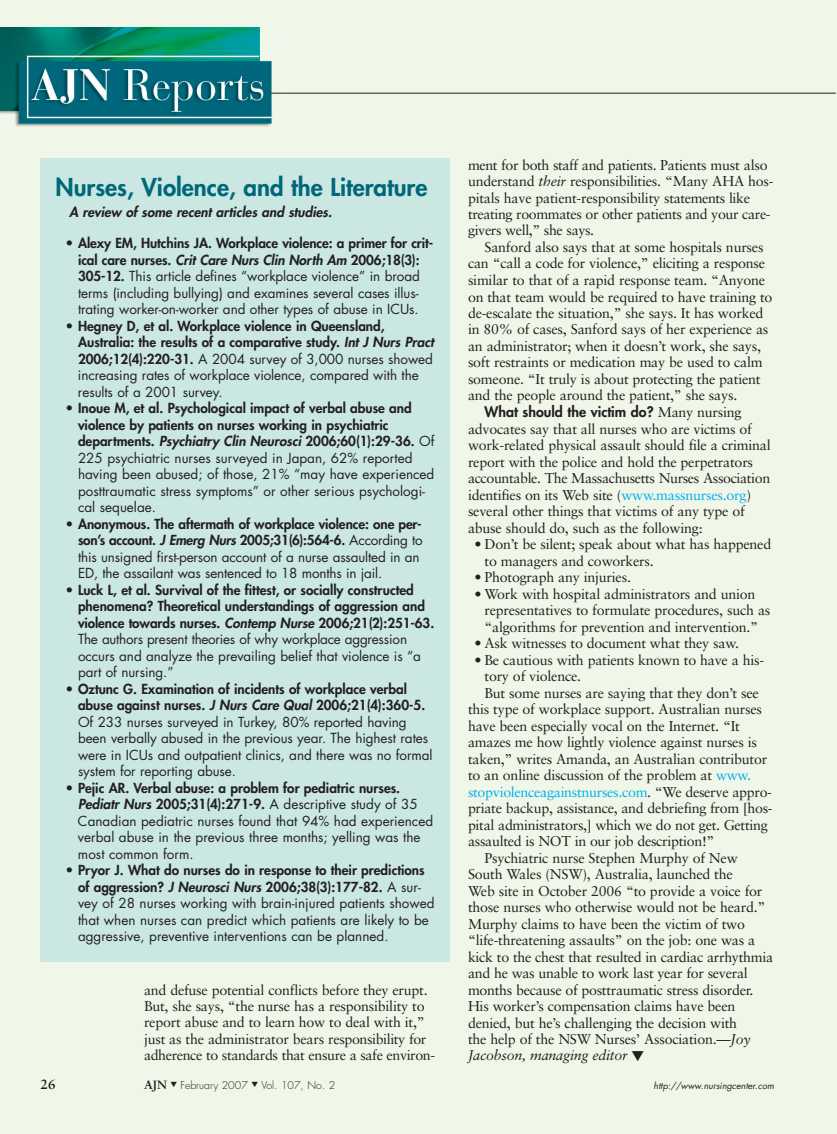
<style>
.page{position:relative;width:837px;height:1134px;background:#f1f7e8}
.page>*{position:absolute;margin:0;border:0;box-sizing:border-box;transform-origin:0 0}
.t1{font:800 24px "Futura";color:#00677a}
.t2{font:14.25px/16.5px "Sabon";letter-spacing:-.015em;color:#231f20}
.t3{font:14.25px "Sabon";letter-spacing:-.02em;color:#00aeef}
.t4{font:800 14.25px "Futura";color:#231f20}
.t5{font:italic 14.25px "Sabon";letter-spacing:-.015em;color:#231f20}
.t6{font:13.5px/16.5px "Futura";letter-spacing:-.005em;color:#231f20}
.t7{font:800 13.5px/16.5px "Futura";color:#231f20}
.t8{font:italic 800 13.5px "Futura";color:#231f20}
.t9{font:700 13.5px "Sabon";color:#231f20}
.t10{font:300 10.5px "Futura";color:#231f20}
.t11{font:italic 9px "Futura";color:#231f20}
.s1{font-weight:800}
.s2{font-weight:800;font-style:italic}
.s3{font-weight:400}
.s4{font-style:italic}
.s5{font-family:"Sabon";font-weight:400}
.s6{color:#00aeef}
.s7{color:#231f20}
.s8{font-family:"Sabon";font-weight:700;font-size:12px}
</style>
<div class="page">
<div style="left:40px;top:158px;width:410px;height:803px;background:#cae7e1"></div>
<img style="left:0;top:28px;width:285px;height:99px">
<hr style="left:271px;top:93px;width:565px;height:1px;background:#231f20">
<h1 class="t1" style="left:56px;top:175px;width:373px">Nurses, Violence, and the Literature</h1>
<p class="t8" style="left:69px;top:205px;width:265px">A review of some recent articles and studies.</p>
<p class="t6" style="left:66px;top:236px;width:369px;text-align:center">• <span class="s1">Alexy EM, Hutchins JA. Workplace violence: a primer for crit&shy;ical care nurses.</span> <span class="s2">Crit Care Nurs Clin North Am</span> <span class="s1">2006;18(3):<br>305-12.</span> This article defines “workplace violence” in broad terms (including bullying) and examines several cases illus&shy;trating worker-on-worker and other types of abuse in ICUs.</p>
<p class="t6" style="left:78px;top:319px;width:357px;text-indent:-12px">• <span class="s1">Hegney D, et al. Workplace violence in Queensland, Australia: the results of a comparative study.</span> <span class="s2">Int J Nurs Pract </span><span class="s1">2006;12(4):220-31.</span> A 2004 survey of 3,000 nurses showed increasing rates of workplace violence, compared with the results of a 2001 survey.</p>
<p class="t6" style="left:78px;top:401px;width:358px;text-indent:-12px">• <span class="s1">Inoue M, et al. Psychological impact of verbal abuse and violence by patients on nurses working in psychiatric departments.</span> <span class="s2">Psychiatry Clin Neurosci</span> <span class="s1">2006;60(1):29-36.</span> Of 225 psychiatric nurses surveyed in Japan, 62% reported having been abused; of those, 21% “may have experienced posttraumatic stress symptoms” or other serious psychologi&shy;cal sequelae.</p>
<p class="t6" style="left:78px;top:517px;width:346px;text-indent:-12px">• <span class="s1">Anonymous. The aftermath of workplace violence: one per&shy;son’s account.</span> <span class="s2">J Emerg Nurs</span> <span class="s1">2005;31(6):564-6.</span> According to this unsigned first-person account of a nurse assaulted in an ED, the assailant was sentenced to 18 months in jail.</p>
<p class="t7" style="left:78px;top:583px;width:358px;text-indent:-12px"><span class="s3">•</span> Luck L, et al. Survival of the fittest, or socially constructed phenomena? Theoretical understandings of aggression and violence towards nurses. <span class="s4">Contemp Nurse</span> 2006;21(2):251-63.<br><span class="s3">The authors present theories of why workplace aggression occurs and analyze the prevailing belief that violence is “a part of nursing.”</span></p>
<p class="t6" style="left:78px;top:682px;width:356px;text-indent:-12px">• <span class="s1">Oztunc G. Examination of incidents of workplace verbal abuse against nurses.</span> <span class="s2">J Nurs Care Qual</span> <span class="s1">2006;21(4):360-5.<br></span>Of 233 nurses surveyed in Turkey, 80% reported having been verbally abused in the previous year. The highest rates were in ICUs and outpatient clinics, and there was no formal system for reporting abuse.</p>
<p class="t6" style="left:78px;top:781px;width:357px;text-indent:-12px">• <span class="s1">Pejic AR. Verbal abuse: a problem for pediatric nurses.<br></span><span class="s2">Pediatr Nurs</span> <span class="s1">2005;31(4):271-9.</span> A descriptive study of 35<br>Canadian pediatric nurses found that 94% had experienced verbal abuse in the previous three months; yelling was the most common form.</p>
<p class="t6" style="left:78px;top:863px;width:358px;text-indent:-12px">• <span class="s1">Pryor J. What do nurses do in response to their predictions of aggression?</span> <span class="s2">J Neurosci Nurs</span> <span class="s1">2006;38(3):177-82.</span> A sur&shy;vey of 28 nurses working with brain-injured patients showed that when nurses can predict which patients are likely to be aggressive, preventive interventions can be planned.</p>
<p class="t2" style="left:144px;top:982px;width:293px">and defuse potential conflicts before they erupt.<br>But, she says, “the nurse has a responsibility to report abuse and to learn how to deal with it,” just as the administrator bears responsibility for adherence to standards that ensure a safe environ-</p>
<p class="t2" style="left:468px;top:157px;width:307px">ment for both staff and patients. Patients must also understand <span class="s4">their</span> responsibilities. “Many AHA hos&shy;pitals have patient-responsibility statements like treating roommates or other patients and your care&shy;givers well,” she says.</p>
<p class="t2" style="left:468px;top:240px;width:306px;text-indent:16px">Sanford also says that at some hospitals nurses can “call a code for violence,” eliciting a response similar to that of a rapid response team. “Anyone on that team would be required to have training to de-escalate the situation,” she says. It has worked in 80% of cases, Sanford says of her experience as an administrator; when it doesn’t work, she says, soft restraints or medication may be used to calm someone. “It truly is about protecting the patient and the people around the patient,” she says.</p>
<p class="t4" style="left:484px;top:405px;width:259px">What should the victim do? <span class="s5">Many nursing</span></p>
<p class="t2" style="left:468px;top:421px;width:304px">advocates say that all nurses who are victims of work-related physical assault should file a criminal report with the police and hold the perpetrators accountable. The Massachusetts Nurses Association identifies on its Web site (<span class="s6">www.massnurses.org</span>) several other things that victims of any type of abuse should do, such as the following:</p>
<p class="t2" style="left:485px;top:537px;width:288px;text-indent:-10px">• Don’t be silent; speak about what has happened to managers and coworkers.</p>
<p class="t2" style="left:474px;top:570px;width:158px">• Photograph any injuries.</p>
<p class="t2" style="left:485px;top:586px;width:287px;text-indent:-10px">• Work with hospital administrators and union representatives to formulate procedures, such as “algorithms for prevention and intervention.”</p>
<p class="t2" style="left:474px;top:636px;width:266px">• Ask witnesses to document what they saw.</p>
<p class="t2" style="left:474px;top:652px;width:291px">• Be cautious with patients known to have a his-</p>
<p class="t2" style="left:485px;top:669px;width:98px">tory of violence.</p>
<p class="t2" style="left:485px;top:685px;width:276px">But some nurses are saying that they don’t see</p>
<p class="t2" style="left:468px;top:702px;width:296px">this type of workplace support. Australian nurses</p>
<p class="t2" style="left:468px;top:718px;width:273px">have been especially vocal on the Internet. “It</p>
<p class="t2" style="left:468px;top:735px;width:291px">amazes me how lightly violence against nurses is</p>
<p class="t2" style="left:468px;top:751px;width:301px">taken,” writes Amanda, an Australian contributor</p>
<p class="t2" style="left:468px;top:768px;width:285px">to an online discussion of the problem at <span class="s6">www.</span></p>
<p class="t3" style="left:468px;top:786px;width:306px">stopviolenceagainstnurses.com<span class="s7">. “We deserve appro-</span></p>
<p class="t2" style="left:468px;top:801px;width:306px">priate backup, assistance, and debriefing from [hos-</p>
<p class="t2" style="left:468px;top:817px;width:301px">pital administrators,] which we do not get. Getting</p>
<p class="t2" style="left:468px;top:834px;width:248px">assaulted is NOT in our job description!”</p>
<p class="t2" style="left:485px;top:850px;width:255px">Psychiatric nurse Stephen Murphy of New</p>
<p class="t2" style="left:468px;top:867px;width:266px">South Wales (NSW), Australia, launched the</p>
<p class="t2" style="left:468px;top:883px;width:296px">Web site in October 2006 “to provide a voice for</p>
<p class="t2" style="left:468px;top:900px;width:299px">those nurses who otherwise would not be heard.”</p>
<p class="t2" style="left:468px;top:916px;width:278px">Murphy claims to have been the victim of two</p>
<p class="t2" style="left:468px;top:933px;width:289px">“life-threatening assaults” on the job: one was a</p>
<p class="t2" style="left:468px;top:949px;width:307px">kick to the chest that resulted in cardiac arrhythmia</p>
<p class="t2" style="left:468px;top:966px;width:281px">and he was unable to work last year for several</p>
<p class="t2" style="left:468px;top:982px;width:287px">months because of posttraumatic stress disorder.</p>
<p class="t2" style="left:468px;top:999px;width:269px">His worker’s compensation claims have been</p>
<p class="t2" style="left:468px;top:1015px;width:271px">denied, but he’s challenging the decision with</p>
<p class="t2" style="left:468px;top:1032px;width:284px">the help of the NSW Nurses’ Association.<span class="s4">—Joy</span></p>
<p class="t5" style="left:468px;top:1050px;width:178px">Jacobson, managing editor ▼</p>
<p class="t9" style="left:40px;top:1079px;width:17px">26</p>
<p class="t10" style="left:144px;top:1080px;width:193px"><span class="s8">AJN</span> ▼ February 2007 ▼ Vol. 107, No. 2</p>
<p class="t11" style="left:654px;top:1082px;width:122px">http://www.nursingcenter.com</p>
</div>
